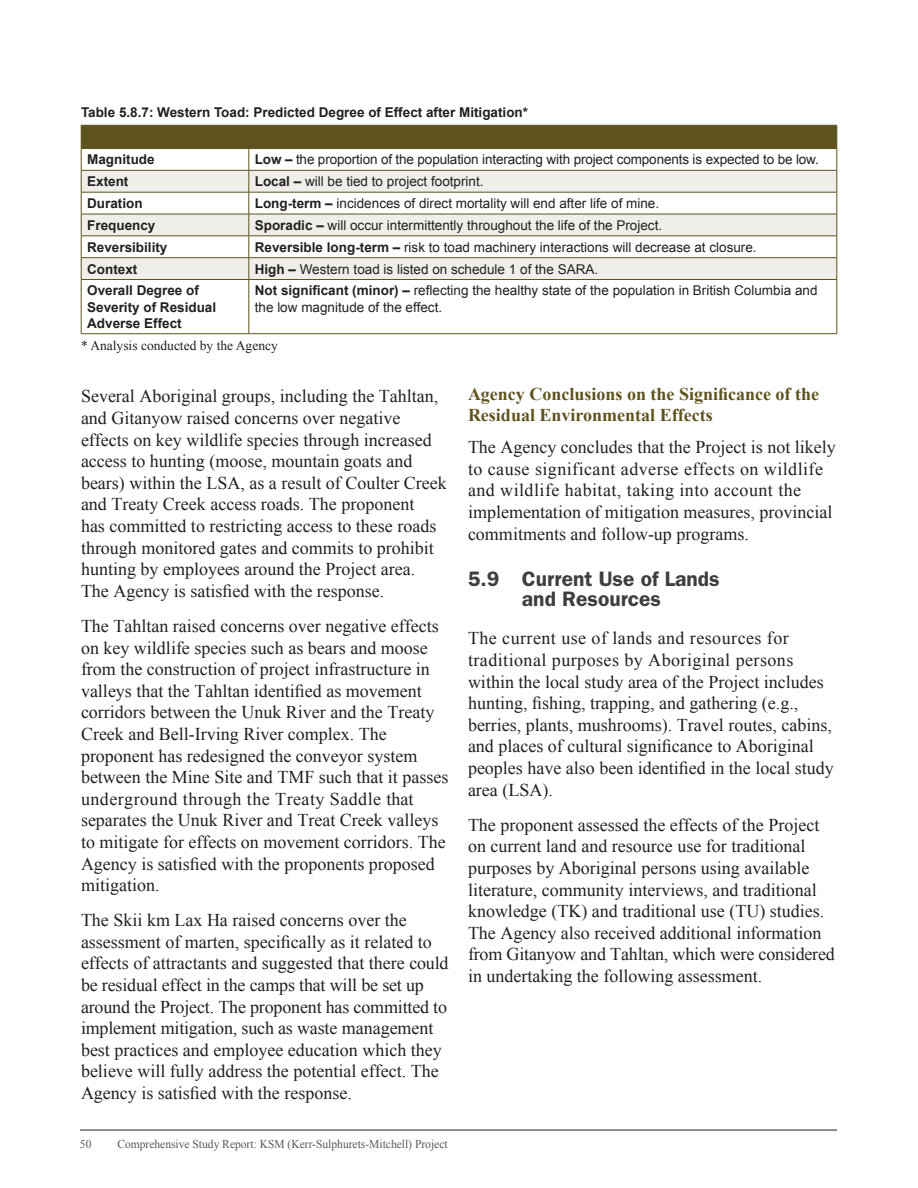
<style>
.page{position:relative;width:918px;height:1188px;background:#fff}
.page>*{position:absolute;margin:0;border:0;box-sizing:border-box;transform-origin:0 0}
.t1{font:600 21px/19.5px "ITC Franklin Gothic Std";color:#3e3e3f;text-align:center}
.t2{font:18px/21.6px "Times New Roman";color:#231f20}
.t3{font:700 18px/21px "Times New Roman";color:#5e531e}
.t4{font:13.5px/16.2px "Arial";color:#231f20}
.t5{font:700 13.5px/16.2px "Arial";color:#231f20}
.t6{font:13.5px "Times New Roman";color:#231f20}
.t7{font:12px "Times New Roman";color:#57585a;scale:.96 1}
.s1{font-weight:700}
</style>
<div class="page">
<hr style="left:80px;top:1130px;width:757px;height:1px;background:#231f20">
<svg style="left:81px;top:125px;width:757px;height:154px"></svg>
<hr style="left:81px;top:279px;width:168px;height:1px;background:#5e531e">
<hr style="left:81px;top:280px;width:1px;height:54px;background:#5e531e">
<hr style="left:249px;top:279px;width:588px;height:1px;background:#5e531e">
<hr style="left:249px;top:280px;width:1px;height:54px;background:#5e531e">
<hr style="left:837px;top:280px;width:1px;height:54px;background:#5e531e">
<hr style="left:81px;top:333px;width:168px;height:1px;background:#5e531e">
<hr style="left:249px;top:333px;width:588px;height:1px;background:#5e531e">
<p class="t5" style="left:81px;top:104px;width:449px">Table 5.8.7: Western Toad: Predicted Degree of Effect after Mitigation*</p>
<p class="t5" style="left:87px;top:152px;width:69px">Magnitude</p>
<p class="t4" style="left:255px;top:152px;width:566px"><span class="s1">Low –</span> the proportion of the population interacting with project components is expected to be low.</p>
<p class="t5" style="left:87px;top:173px;width:43px">Extent</p>
<p class="t4" style="left:255px;top:173px;width:230px"><span class="s1">Local –</span> will be tied to project footprint.</p>
<p class="t5" style="left:87px;top:195px;width:57px">Duration</p>
<p class="t4" style="left:255px;top:195px;width:406px"><span class="s1">Long-term –</span> incidences of direct mortality will end after life of mine.</p>
<p class="t5" style="left:87px;top:217px;width:70px">Frequency</p>
<p class="t4" style="left:255px;top:217px;width:409px"><span class="s1">Sporadic –</span> will occur intermittently throughout the life of the Project.</p>
<p class="t5" style="left:87px;top:239px;width:82px">Reversibility</p>
<p class="t4" style="left:255px;top:239px;width:503px"><span class="s1">Reversible long-term –</span> risk to toad machinery interactions will decrease at closure.</p>
<p class="t5" style="left:87px;top:261px;width:52px">Context</p>
<p class="t4" style="left:255px;top:261px;width:345px"><span class="s1">High –</span> Western toad is listed on schedule 1 of the SARA.</p>
<p class="t5" style="left:87px;top:282px;width:131px">Overall Degree of<br>Severity of Residual<br>Adverse Effect</p>
<p class="t4" style="left:255px;top:282px;width:564px"><span class="s1">Not significant (minor) –</span> reflecting the healthy state of the population in British Columbia and the low magnitude of the effect.</p>
<p class="t6" style="left:81px;top:337px;width:198px">* Analysis conducted by the Agency</p>
<p class="t2" style="left:81px;top:385px;width:367px">Several Aboriginal groups, including the Tahltan, and Gitanyow raised concerns over negative effects on key wildlife species through increased access to hunting (moose, mountain goats and bears) within the LSA, as a result of Coulter Creek and Treaty Creek access roads. The proponent<br>has committed to restricting access to these roads through monitored gates and commits to prohibit hunting by employees around the Project area.<br>The Agency is satisfied with the response.</p>
<p class="t2" style="left:81px;top:615px;width:369px">The Tahltan raised concerns over negative effects on key wildlife species such as bears and moose from the construction of project infrastructure in valleys that the Tahltan identified as movement corridors between the Unuk River and the Treaty Creek and Bell-Irving River complex. The proponent has redesigned the conveyor system between the Mine Site and TMF such that it passes underground through the Treaty Saddle that separates the Unuk River and Treat Creek valleys to mitigate for effects on movement corridors. The Agency is satisfied with the proponents proposed mitigation.</p>
<p class="t2" style="left:81px;top:909px;width:369px">The Skii km Lax Ha raised concerns over the assessment of marten, specifically as it related to effects of attractants and suggested that there could be residual effect in the camps that will be set up around the Project. The proponent has committed to implement mitigation, such as waste management best practices and employee education which they believe will fully address the potential effect. The Agency is satisfied with the response.</p>
<p class="t7" style="left:80px;top:1136px;width:14px">50</p>
<p class="t7" style="left:117px;top:1136px;width:346px">Comprehensive Study Report: KSM (Kerr-Sulphurets-Mitchell) Project</p>
<p class="t3" style="left:468px;top:383px;width:353px">Agency Conclusions on the Significance of the<br>Residual Environmental Effects</p>
<p class="t2" style="left:468px;top:436px;width:369px">The Agency concludes that the Project is not likely to cause significant adverse effects on wildlife and wildlife habitat, taking into account the implementation of mitigation measures, provincial commitments and follow-up programs.</p>
<p class="t1" style="left:468px;top:569px;width:253px">5.9 Current Use of Lands and Resources</p>
<p class="t2" style="left:468px;top:627px;width:367px">The current use of lands and resources for traditional purposes by Aboriginal persons within the local study area of the Project includes hunting, fishing, trapping, and gathering (e.g., berries, plants, mushrooms). Travel routes, cabins, and places of cultural significance to Aboriginal peoples have also been identified in the local study area (LSA).</p>
<p class="t2" style="left:468px;top:814px;width:368px">The proponent assessed the effects of the Project on current land and resource use for traditional purposes by Aboriginal persons using available literature, community interviews, and traditional knowledge (TK) and traditional use (TU) studies.<br>The Agency also received additional information from Gitanyow and Tahltan, which were considered in undertaking the following assessment.</p>
</div>
